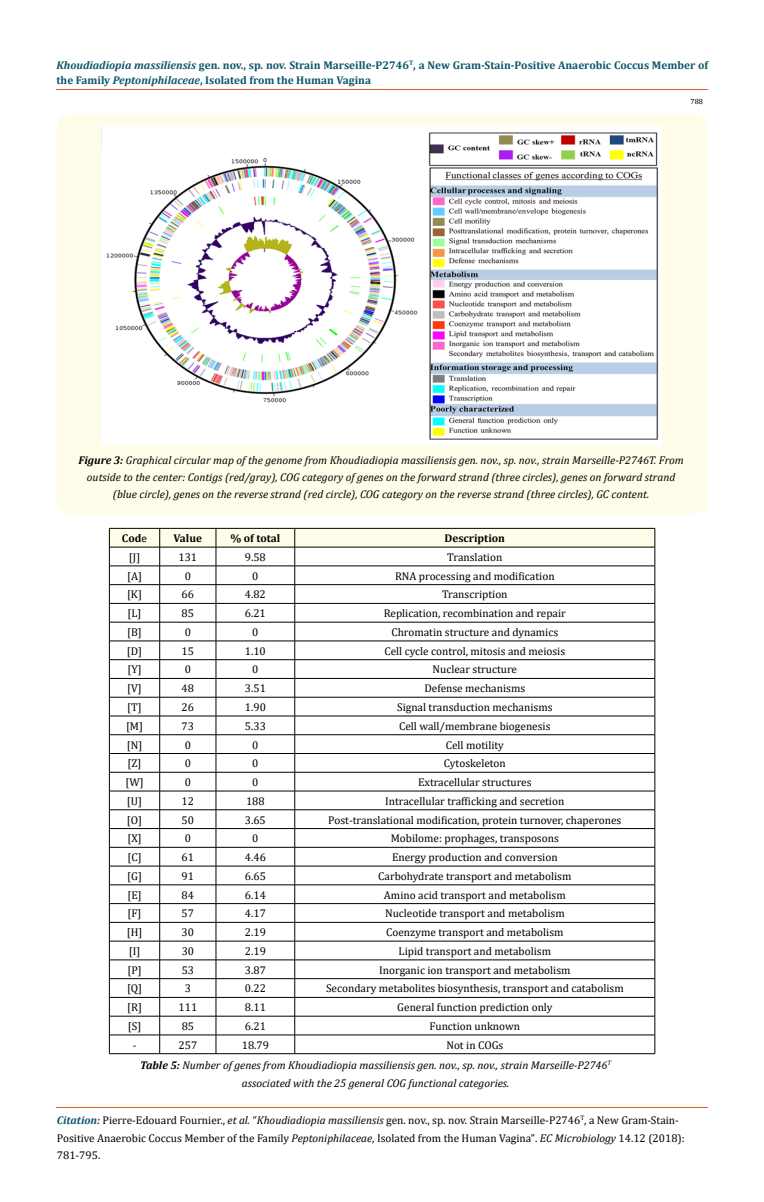
<style>
.page{position:relative;width:764px;height:1202px;background:#fff}
.page>*{position:absolute;margin:0;border:0;box-sizing:border-box;transform-origin:0 0}
.t1{font:11.25px/17.5px "Cambria";color:#000}
.t2{font:italic 11.25px/16.9px "Cambria";color:#000;text-align:center}
.t3{font:700 11.25px/15px "Cambria";color:#0e546a}
.t4{font:700 11.25px "Cambria";color:#000}
.t5{font:7.5px "Cambria";color:#000}
.s1{font-style:italic}
.s2{font-weight:700}
.s3{font-family:"Calibri";font-weight:400}
.s4{font-style:normal}
.s5{font-weight:700;font-style:italic;color:#0e546a}
.s6{font-size:11.12px}
</style>
<div class="page">
<hr style="left:56px;top:90px;width:652px;height:1px;background:#e05d1a">
<hr style="left:56px;top:1107px;width:652px;height:1px;background:#e05d1a">
<div style="left:57px;top:114px;width:651px;height:400px;background:#fffde9;border-radius:15px"></div>
<img style="left:101px;top:126px;width:560px;height:319px">
<svg style="left:109px;top:528px;width:546px;height:525px"></svg>
<hr style="left:109px;top:1053px;width:51px;height:1px;background:#000">
<hr style="left:160px;top:1053px;width:56px;height:1px;background:#000">
<hr style="left:216px;top:1053px;width:79px;height:1px;background:#000">
<hr style="left:295px;top:1053px;width:360px;height:1px;background:#000">
<p class="t3" style="left:56px;top:57px;width:653px"><span class="s1">Khoudiadiopia massiliensis</span> gen. nov., sp. nov. Strain Marseille-P2746<sup>T</sup>, a New Gram-Stain-Positive Anaerobic Coccus Member of the Family <span class="s1">Peptoniphilaceae</span>, Isolated from the Human Vagina</p>
<p class="t5" style="left:690px;top:97px;width:14px">788</p>
<p class="t2" style="left:78px;top:451px;width:607px"><span class="s2">Figure 3:</span> Graphical circular map of the genome from Khoudiadiopia massiliensis gen. nov., sp. nov., strain Marseille-P2746T. From outside to the center: Contigs (red/gray), COG category of genes on the forward strand (three circles), genes on forward strand (blue circle), genes on the reverse strand (red circle), COG category on the reverse strand (three circles), GC content.</p>
<p class="t4" style="left:122px;top:530px;width:27px">Cod<span class="s3">e</span></p>
<p class="t4" style="left:173px;top:530px;width:30px">Value</p>
<p class="t4" style="left:230px;top:530px;width:51px">% of total</p>
<p class="t4" style="left:444px;top:530px;width:62px">Description</p>
<p class="t1" style="left:129px;top:548px;width:13px">[J]</p>
<p class="t1" style="left:178px;top:548px;width:20px">131</p>
<p class="t1" style="left:245px;top:548px;width:23px">9.58</p>
<p class="t1" style="left:447px;top:548px;width:57px">Translation</p>
<p class="t1" style="left:127px;top:567px;width:16px">[A]</p>
<p class="t1" style="left:185px;top:567px;width:8px">0</p>
<p class="t1" style="left:252px;top:567px;width:8px">0</p>
<p class="t1" style="left:395px;top:567px;width:161px">RNA processing and modification</p>
<p class="t1" style="left:127px;top:585px;width:16px">[K]</p>
<p class="t1" style="left:182px;top:585px;width:14px">66</p>
<p class="t1" style="left:245px;top:585px;width:23px">4.82</p>
<p class="t1" style="left:442px;top:585px;width:67px">Transcription</p>
<p class="t1" style="left:128px;top:604px;width:15px">[L]</p>
<p class="t1" style="left:182px;top:604px;width:14px">85</p>
<p class="t1" style="left:245px;top:604px;width:23px">6.21</p>
<p class="t1" style="left:384px;top:604px;width:184px">Replication, recombination and repair</p>
<p class="t1" style="left:127px;top:623px;width:16px">[B]</p>
<p class="t1" style="left:185px;top:623px;width:8px">0</p>
<p class="t1" style="left:252px;top:623px;width:8px">0</p>
<p class="t1" style="left:391px;top:623px;width:168px">Chromatin structure and dynamics</p>
<p class="t1" style="left:127px;top:642px;width:17px">[D]</p>
<p class="t1" style="left:182px;top:642px;width:14px">15</p>
<p class="t1" style="left:245px;top:642px;width:23px">1.10</p>
<p class="t1" style="left:384px;top:642px;width:182px">Cell cycle control, mitosis and meiosis</p>
<p class="t1" style="left:127px;top:660px;width:16px">[Y]</p>
<p class="t1" style="left:185px;top:660px;width:8px">0</p>
<p class="t1" style="left:252px;top:660px;width:8px">0</p>
<p class="t1" style="left:432px;top:660px;width:86px">Nuclear structure</p>
<p class="t1" style="left:127px;top:679px;width:16px">[V]</p>
<p class="t1" style="left:182px;top:679px;width:14px">48</p>
<p class="t1" style="left:245px;top:679px;width:23px">3.51</p>
<p class="t1" style="left:424px;top:679px;width:102px">Defense mechanisms</p>
<p class="t1" style="left:127px;top:698px;width:16px">[T]</p>
<p class="t1" style="left:182px;top:698px;width:14px">26</p>
<p class="t1" style="left:245px;top:698px;width:23px">1.90</p>
<p class="t1" style="left:397px;top:698px;width:157px">Signal transduction mechanisms</p>
<p class="t1" style="left:126px;top:717px;width:19px">[M]</p>
<p class="t1" style="left:182px;top:717px;width:14px">73</p>
<p class="t1" style="left:245px;top:717px;width:23px">5.33</p>
<p class="t1" style="left:399px;top:717px;width:153px">Cell wall/membrane biogenesis</p>
<p class="t1" style="left:127px;top:735px;width:17px">[N]</p>
<p class="t1" style="left:185px;top:735px;width:8px">0</p>
<p class="t1" style="left:252px;top:735px;width:8px">0</p>
<p class="t1" style="left:446px;top:735px;width:60px">Cell motility</p>
<p class="t1" style="left:128px;top:754px;width:15px">[Z]</p>
<p class="t1" style="left:185px;top:754px;width:8px">0</p>
<p class="t1" style="left:252px;top:754px;width:8px">0</p>
<p class="t1" style="left:444px;top:754px;width:64px">Cytoskeleton</p>
<p class="t1" style="left:125px;top:773px;width:20px">[W]</p>
<p class="t1" style="left:185px;top:773px;width:8px">0</p>
<p class="t1" style="left:252px;top:773px;width:8px">0</p>
<p class="t1" style="left:418px;top:773px;width:115px">Extracellular structures</p>
<p class="t1" style="left:127px;top:792px;width:17px">[U]</p>
<p class="t1" style="left:182px;top:792px;width:14px">12</p>
<p class="t1" style="left:246px;top:792px;width:20px">188</p>
<p class="t1" style="left:385px;top:792px;width:181px">Intracellular trafficking and secretion</p>
<p class="t1" style="left:127px;top:810px;width:17px">[O]</p>
<p class="t1" style="left:182px;top:810px;width:14px">50</p>
<p class="t1" style="left:245px;top:810px;width:23px">3.65</p>
<p class="t1" style="left:328px;top:810px;width:295px">Post-translational modification, protein turnover, chaperones</p>
<p class="t1" style="left:127px;top:829px;width:16px">[X]</p>
<p class="t1" style="left:185px;top:829px;width:8px">0</p>
<p class="t1" style="left:252px;top:829px;width:8px">0</p>
<p class="t1" style="left:391px;top:829px;width:170px">Mobilome: prophages, transposons</p>
<p class="t1" style="left:127px;top:848px;width:16px">[C]</p>
<p class="t1" style="left:182px;top:848px;width:14px">61</p>
<p class="t1" style="left:245px;top:848px;width:23px">4.46</p>
<p class="t1" style="left:392px;top:848px;width:167px">Energy production and conversion</p>
<p class="t1" style="left:127px;top:867px;width:16px">[G]</p>
<p class="t1" style="left:182px;top:867px;width:14px">91</p>
<p class="t1" style="left:245px;top:867px;width:23px">6.65</p>
<p class="t1" style="left:378px;top:867px;width:195px">Carbohydrate transport and metabolism</p>
<p class="t1" style="left:127px;top:885px;width:16px">[E]</p>
<p class="t1" style="left:182px;top:885px;width:14px">84</p>
<p class="t1" style="left:245px;top:885px;width:23px">6.14</p>
<p class="t1" style="left:384px;top:885px;width:183px">Amino acid transport and metabolism</p>
<p class="t1" style="left:128px;top:904px;width:15px">[F]</p>
<p class="t1" style="left:182px;top:904px;width:14px">57</p>
<p class="t1" style="left:245px;top:904px;width:23px">4.17</p>
<p class="t1" style="left:385px;top:904px;width:181px">Nucleotide transport and metabolism</p>
<p class="t1" style="left:127px;top:923px;width:17px">[H]</p>
<p class="t1" style="left:182px;top:923px;width:14px">30</p>
<p class="t1" style="left:245px;top:923px;width:23px">2.19</p>
<p class="t1" style="left:386px;top:923px;width:179px">Coenzyme transport and metabolism</p>
<p class="t1" style="left:129px;top:942px;width:13px">[I]</p>
<p class="t1" style="left:182px;top:942px;width:14px">30</p>
<p class="t1" style="left:245px;top:942px;width:23px">2.19</p>
<p class="t1" style="left:399px;top:942px;width:154px">Lipid transport and metabolism</p>
<p class="t1" style="left:127px;top:960px;width:16px">[P]</p>
<p class="t1" style="left:182px;top:960px;width:14px">53</p>
<p class="t1" style="left:245px;top:960px;width:23px">3.87</p>
<p class="t1" style="left:379px;top:960px;width:193px">Inorganic ion transport and metabolism</p>
<p class="t1" style="left:127px;top:979px;width:17px">[Q]</p>
<p class="t1" style="left:185px;top:979px;width:8px">3</p>
<p class="t1" style="left:245px;top:979px;width:23px">0.22</p>
<p class="t1" style="left:326px;top:979px;width:299px">Secondary metabolites biosynthesis, transport and catabolism</p>
<p class="t1" style="left:127px;top:998px;width:16px">[R]</p>
<p class="t1" style="left:179px;top:998px;width:20px">111</p>
<p class="t1" style="left:245px;top:998px;width:23px">8.11</p>
<p class="t1" style="left:397px;top:998px;width:157px">General function prediction only</p>
<p class="t1" style="left:128px;top:1017px;width:15px">[S]</p>
<p class="t1" style="left:182px;top:1017px;width:14px">85</p>
<p class="t1" style="left:245px;top:1017px;width:23px">6.21</p>
<p class="t1" style="left:429px;top:1017px;width:92px">Function unknown</p>
<p class="t1" style="left:133px;top:1036px;width:5px">-</p>
<p class="t1" style="left:179px;top:1036px;width:20px">257</p>
<p class="t1" style="left:242px;top:1036px;width:29px">18.79</p>
<p class="t2" style="left:140px;top:1034px;width:472px;line-height:20.4px;text-align:left;text-indent:306px"><span class="s4">Not in COGs<br></span><span class="s2">Table 5:</span> Number of genes from Khoudiadiopia massiliensis gen. nov., sp. nov., strain Marseille-P2746<sup>T</sup></p>
<p class="t2" style="left:242px;top:1073px;width:269px">associated with the 25 general COG functional categories.</p>
<p class="t1" style="left:57px;top:1111px;width:629px"><span class="s5">Citation:</span> Pierre-Edouard Fournier., <span class="s1">et al.</span> “<span class="s1">Khoudiadiopia massiliensis</span> gen. nov., sp. nov. Strain Marseille-P2746<sup>T</sup>, a New Gram-Stain-<br>Positive Anaerobic Coccus Member of the Family <span class="s1">Peptoniphilaceae</span>, Isolated from the Human Vagina”<span class="s6">.</span> <span class="s1">EC Microbiology</span> 14.12 (2018):<br>781-795.</p>
</div>
